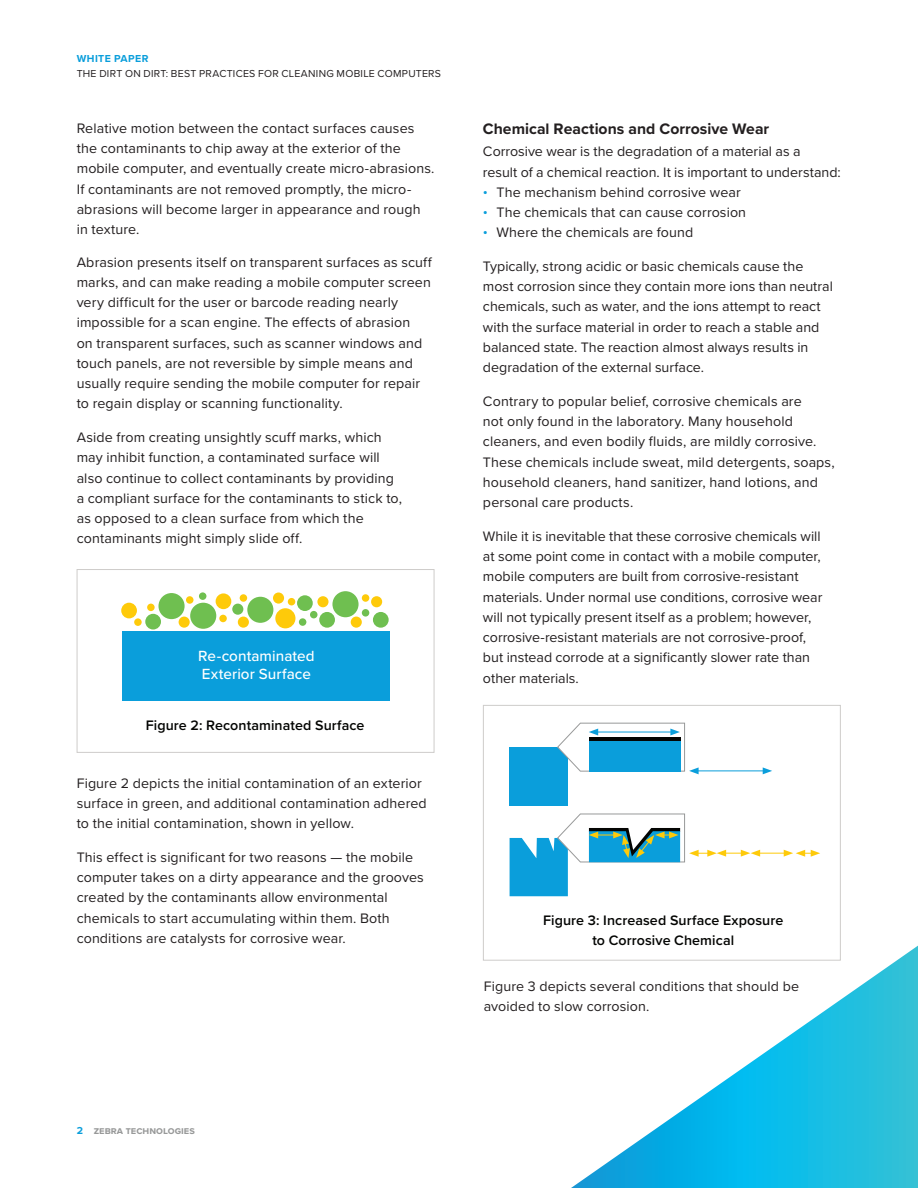
<style>
.page{position:relative;width:918px;height:1188px;background:#fff}
.page>*{position:absolute;margin:0;border:0;box-sizing:border-box;transform-origin:0 0}
.Subhead-2{font:700 15.75px "Proxima Nova";color:#231f20}
.Body{font:500 15.3px/18.6px "Proxima Nova";letter-spacing:.005em;color:#fff}
.Body-2{font:14.25px/20.2px "Proxima Nova";letter-spacing:.01em;color:#231f20}
.Body-3{font:600 14.25px/19.5px "Proxima Nova";letter-spacing:.005em;color:#040503;text-align:center}
.t1{font:10.5px "Proxima Nova";letter-spacing:.025em;color:#231f20}
.t2{font:700 10.5px "Proxima Nova";color:#989999}
.Collateral_Type{font:700 10.5px "Proxima Nova";letter-spacing:.04em;color:#0a9edb}
.s1{color:#0a9edb}
</style>
<div class="page">
<svg style="left:571px;top:946px;width:347px;height:242px"></svg>
<div style="left:77px;top:569px;width:357px;height:184px;border:1px solid #ceccca"></div>
<div style="left:123px;top:631px;width:267px;height:69px;background:#0a9edb"></div>
<div style="left:158px;top:593px;width:27px;height:26px;background:#6fbf50;border-radius:50%"></div>
<div style="left:332px;top:591px;width:27px;height:26px;background:#6fbf50;border-radius:50%"></div>
<div style="left:247px;top:597px;width:26px;height:26px;background:#6fbf50;border-radius:50%"></div>
<div style="left:190px;top:603px;width:26px;height:26px;background:#6fbf50;border-radius:50%"></div>
<div style="left:275px;top:608px;width:20px;height:20px;background:#feca0a;border-radius:50%"></div>
<div style="left:121px;top:603px;width:16px;height:15px;background:#feca0a;border-radius:50%"></div>
<div style="left:145px;top:614px;width:16px;height:16px;background:#6fbf50;border-radius:50%"></div>
<div style="left:319px;top:612px;width:16px;height:16px;background:#6fbf50;border-radius:50%"></div>
<div style="left:373px;top:612px;width:16px;height:16px;background:#6fbf50;border-radius:50%"></div>
<div style="left:216px;top:593px;width:15px;height:16px;background:#feca0a;border-radius:50%"></div>
<div style="left:297px;top:595px;width:16px;height:16px;background:#6fbf50;border-radius:50%"></div>
<div style="left:238px;top:617px;width:11px;height:11px;background:#feca0a;border-radius:50%"></div>
<div style="left:219px;top:615px;width:8px;height:7px;background:#feca0a;border-radius:50%"></div>
<div style="left:186px;top:596px;width:8px;height:8px;background:#feca0a;border-radius:50%"></div>
<div style="left:147px;top:604px;width:8px;height:7px;background:#feca0a;border-radius:50%"></div>
<div style="left:134px;top:618px;width:8px;height:8px;background:#feca0a;border-radius:50%"></div>
<div style="left:299px;top:618px;width:7px;height:8px;background:#6fbf50;border-radius:50%"></div>
<div style="left:310px;top:611px;width:8px;height:7px;background:#6fbf50;border-radius:50%"></div>
<div style="left:362px;top:609px;width:7px;height:8px;background:#6fbf50;border-radius:50%"></div>
<div style="left:288px;top:598px;width:7px;height:7px;background:#feca0a;border-radius:50%"></div>
<div style="left:362px;top:594px;width:7px;height:8px;background:#feca0a;border-radius:50%"></div>
<div style="left:240px;top:594px;width:7px;height:8px;background:#feca0a;border-radius:50%"></div>
<div style="left:199px;top:592px;width:7px;height:8px;background:#6fbf50;border-radius:50%"></div>
<div style="left:232px;top:604px;width:11px;height:11px;background:#6fbf50;border-radius:50%"></div>
<div style="left:179px;top:617px;width:11px;height:11px;background:#feca0a;border-radius:50%"></div>
<div style="left:351px;top:617px;width:11px;height:11px;background:#feca0a;border-radius:50%"></div>
<div style="left:317px;top:596px;width:12px;height:11px;background:#feca0a;border-radius:50%"></div>
<div style="left:371px;top:596px;width:11px;height:11px;background:#feca0a;border-radius:50%"></div>
<div style="left:273px;top:593px;width:11px;height:11px;background:#feca0a;border-radius:50%"></div>
<div style="left:483px;top:705px;width:358px;height:256px;background:#fff;border:1px solid #ceccca"></div>
<div style="left:510px;top:747px;width:58px;height:58px;background:#0a9edb"></div>
<hr style="left:696px;top:771px;width:69px;height:1px;background:#0a9edb">
<svg style="left:763px;top:767px;width:9px;height:7px"></svg>
<svg style="left:557px;top:722px;width:142px;height:52px"></svg>
<svg style="left:510px;top:813px;width:310px;height:83px"></svg>
<p class="Collateral_Type" style="left:77px;top:51px;width:73px">WHITE PAPER</p>
<p class="t1" style="left:77px;top:65px;width:366px">THE DIRT ON DIRT: BEST PRACTICES FOR CLEANING MOBILE COMPUTERS</p>
<p class="Body-2" style="left:77px;top:117px;width:359px">Relative motion between the contact surfaces causes the contaminants to chip away at the exterior of the mobile computer, and eventually create micro-abrasions.<br>If contaminants are not removed promptly, the micro&shy;abrasions will become larger in appearance and rough in texture.</p>
<p class="Body-2" style="left:77px;top:251px;width:357px">Abrasion presents itself on transparent surfaces as scuff marks, and can make reading a mobile computer screen very difficult for the user or barcode reading nearly impossible for a scan engine. The effects of abrasion<br>on transparent surfaces, such as scanner windows and touch panels, are not reversible by simple means and usually require sending the mobile computer for repair to regain display or scanning functionality.</p>
<p class="Body-2" style="left:77px;top:427px;width:327px">Aside from creating unsightly scuff marks, which may inhibit function, a contaminated surface will also continue to collect contaminants by providing a compliant surface for the contaminants to stick to, as opposed to a clean surface from which the contaminants might simply slide off.</p>
<p class="Body" style="left:198px;top:646px;width:118px">Re-contaminated<br>Exterior Surface</p>
<p class="Body-3" style="left:146px;top:715px;width:220px">Figure 2: Recontaminated Surface</p>
<p class="Body-2" style="left:77px;top:772px;width:352px">Figure 2 depicts the initial contamination of an exterior surface in green, and additional contamination adhered to the initial contamination, shown in yellow.</p>
<p class="Body-2" style="left:77px;top:846px;width:349px">This effect is significant for two reasons — the mobile computer takes on a dirty appearance and the grooves created by the contaminants allow environmental chemicals to start accumulating within them. Both conditions are catalysts for corrosive wear.</p>
<p class="Subhead-2" style="left:483px;top:117px;width:288px">Chemical Reactions and Corrosive Wear</p>
<p class="Body-2" style="left:483px;top:141px;width:359px">Corrosive wear is the degradation of a material as a<br>result of a chemical reaction. It is important to understand:</p>
<p class="Body-2" style="left:483px;top:181px;width:259px"><span class="s1">•</span> The mechanism behind corrosive wear</p>
<p class="Body-2" style="left:483px;top:201px;width:265px"><span class="s1">•</span> The chemicals that can cause corrosion</p>
<p class="Body-2" style="left:483px;top:222px;width:212px"><span class="s1">•</span> Where the chemicals are found</p>
<p class="Body-2" style="left:483px;top:255px;width:352px">Typically, strong acidic or basic chemicals cause the most corrosion since they contain more ions than neutral chemicals, such as water, and the ions attempt to react with the surface material in order to reach a stable and balanced state. The reaction almost always results in degradation of the external surface.</p>
<p class="Body-2" style="left:483px;top:390px;width:353px">Contrary to popular belief, corrosive chemicals are<br>not only found in the laboratory. Many household cleaners, and even bodily fluids, are mildly corrosive.<br>These chemicals include sweat, mild detergents, soaps, household cleaners, hand sanitizer, hand lotions, and personal care products.</p>
<p class="Body-2" style="left:483px;top:525px;width:341px">While it is inevitable that these corrosive chemicals will at some point come in contact with a mobile computer, mobile computers are built from corrosive-resistant materials. Under normal use conditions, corrosive wear will not typically present itself as a problem; however, corrosive-resistant materials are not corrosive-proof, but instead corrode at a significantly slower rate than other materials.</p>
<p class="Body-3" style="left:543px;top:910px;width:242px">Figure 3: Increased Surface Exposure to Corrosive Chemical</p>
<p class="Body-2" style="left:484px;top:975px;width:317px">Figure 3 depicts several conditions that should be avoided to slow corrosion.</p>
<p class="t2" style="left:77px;top:1123px;width:120px"><span class="s1">2</span> zebra technologies</p>
</div>
